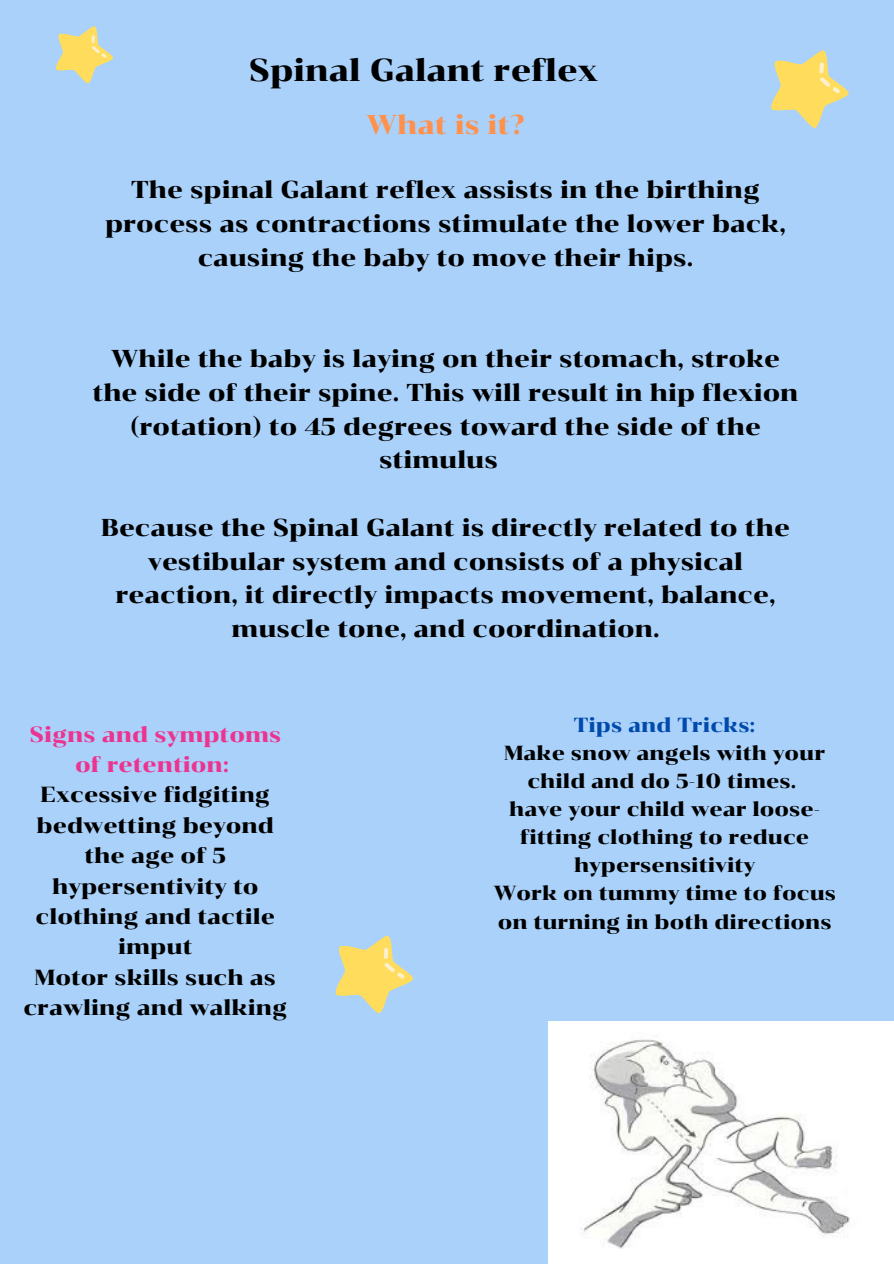
<style>
.page{position:relative;width:894px;height:1264px;background:#fff}
.page>*{position:absolute;margin:0;border:0;box-sizing:border-box;transform-origin:0 0}
.t1{font:31.5px "Chonburi";color:#000}
.t2{font:27px "Chonburi";color:#ff914d}
.t3{font:24.3px/33.8px "Chonburi";color:#000;text-align:center}
.t4{font:21.75px/30.3px "Chonburi";color:#000;text-align:center}
.t5{font:21.75px/30.3px "Chonburi";color:#ed3390;text-align:center}
.t6{font:20.25px/28.2px "Chonburi";color:#000;text-align:center}
.t7{font:20.25px "Chonburi";color:#004aad}
</style>
<div class="page">
<div style="left:0;top:0;width:893px;height:1263px;background:#a9d1fa"></div>
<img style="left:548px;top:1021px;width:345px;height:242px">
<svg style="left:335px;top:935px;width:78px;height:78px"></svg>
<svg style="left:56px;top:26px;width:57px;height:58px"></svg>
<svg style="left:771px;top:50px;width:78px;height:78px"></svg>
<p class="t1" style="left:249px;top:51px;width:351px">Spinal Galant reflex</p>
<h1 class="t2" style="left:366px;top:108px;width:160px">What is it?</h1>
<h2 class="t3" style="left:105px;top:173px;width:682px">The spinal Galant reflex assists in the birthing process as contractions stimulate the lower back, causing the baby to move their hips.</h2>
<h3 class="t3" style="left:92px;top:342px;width:707px">While the baby is laying on their stomach, stroke the side of their spine. This will result in hip flexion (rotation) to 45 degrees toward the side of the stimulus</h3>
<h3 class="t3" style="left:101px;top:510px;width:690px">Because the Spinal Galant is directly related to the vestibular system and consists of a physical reaction, it directly impacts movement, balance, muscle tone, and coordination.</h3>
<h3 class="t5" style="left:29px;top:719px;width:253px">Signs and symptoms of retention:</h3>
<p class="t4" style="left:41px;top:779px;width:231px">Excessive fidgiting</p>
<p class="t4" style="left:37px;top:810px;width:239px">bedwetting beyond the age of 5</p>
<p class="t4" style="left:36px;top:870px;width:241px">hypersentivity to clothing and tactile imput</p>
<p class="t4" style="left:23px;top:962px;width:265px">Motor skills such as crawling and walking</p>
<p class="t7" style="left:573px;top:712px;width:183px">Tips and Tricks:</p>
<p class="t6" style="left:504px;top:738px;width:322px">Make snow angels with your child and do 5-10 times.</p>
<p class="t6" style="left:509px;top:794px;width:312px">have your child wear loose&shy;fitting clothing to reduce hypersensitivity</p>
<p class="t6" style="left:493px;top:879px;width:344px;text-align:left">Work on tummy time to focus on turning in both directions</p>
</div>
